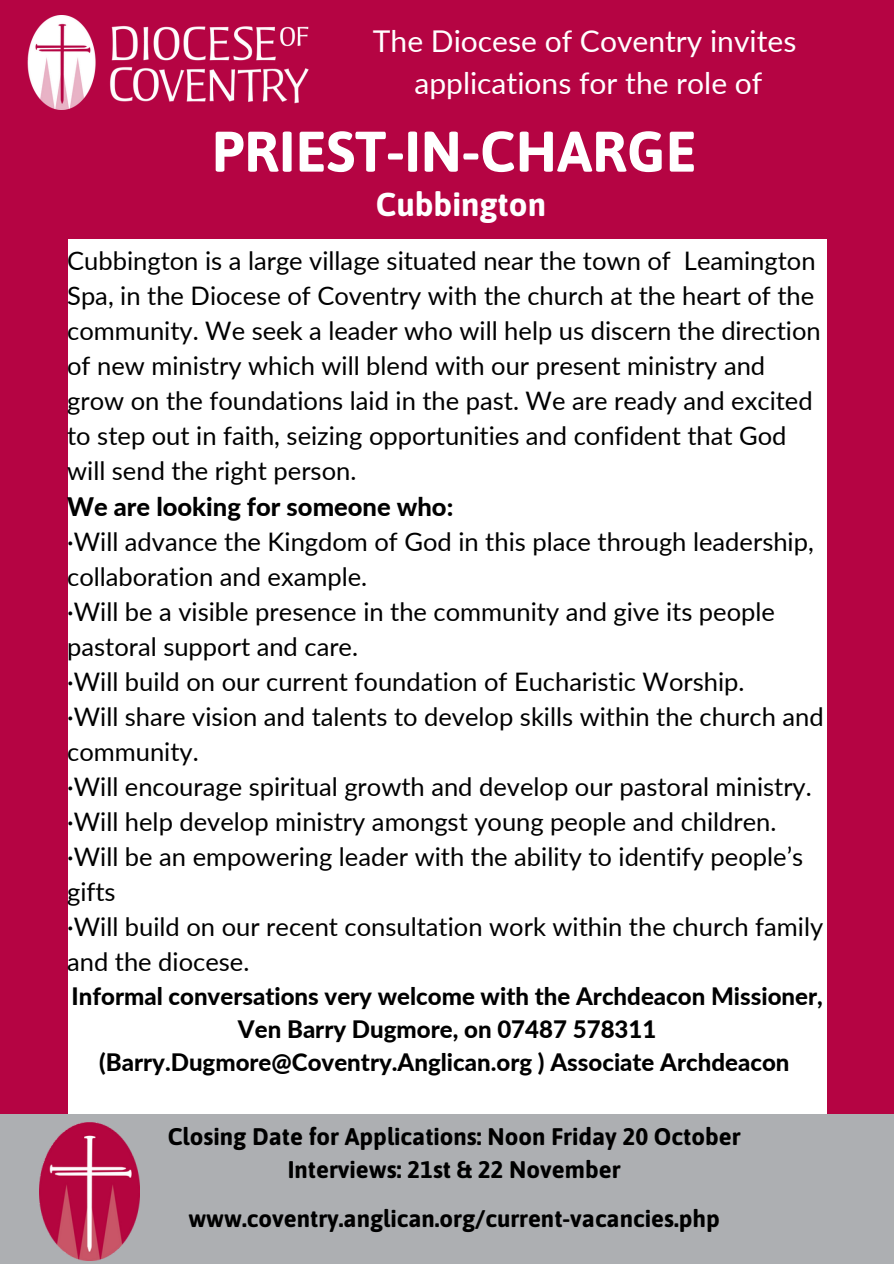
<style>
.page{position:relative;width:894px;height:1264px;background:#fff}
.page>*{position:absolute;margin:0;border:0;box-sizing:border-box;transform-origin:0 0}
.t1{font:700 57px "Asap";color:#fff}
.t2{font:700 33px "Asap";color:#fff}
.t3{font:30px "Lato";color:#fff}
.t4{font:25.5px/35.1px "Lato";color:#000}
.t5{font:800 25.5px "Lato";color:#000}
.t6{font:800 24px/33px "Lato";color:#000;text-align:center}
.t7{font:700 24px "Asap";color:#000}
</style>
<div class="page">
<div style="left:0;top:0;width:893px;height:239px;background:#b50443"></div>
<div style="left:0;top:0;width:67px;height:1263px;background:#b50443"></div>
<div style="left:827px;top:0;width:66px;height:1263px;background:#b50443"></div>
<div style="left:0;top:1114px;width:893px;height:149px;background:#adafb2"></div>
<img style="left:40px;top:1122px;width:99px;height:138px">
<img style="left:27px;top:16px;width:281px;height:93px">
<p class="t3" style="left:373px;top:23px;width:425px">The Diocese of Coventry invites</p>
<p class="t3" style="left:414px;top:64px;width:349px">applications for the role of</p>
<p class="t1" style="left:212px;top:118px;width:486px">PRIEST-IN-CHARGE</p>
<p class="t2" style="left:376px;top:185px;width:172px">Cubbington</p>
<p class="t4" style="left:67px;top:243px;width:754px">Cubbington is a large village situated near the town of Leamington Spa, in the Diocese of Coventry with the church at the heart of the community. We seek a leader who will help us discern the direction of new ministry which will blend with our present ministry and grow on the foundations laid in the past. We are ready and excited to step out in faith, seizing opportunities and confident that God will send the right person.</p>
<p class="t5" style="left:67px;top:490px;width:387px">We are looking for someone who:</p>
<p class="t4" style="left:67px;top:523px;width:748px">·Will advance the Kingdom of God in this place through leadership, collaboration and example.</p>
<p class="t4" style="left:67px;top:593px;width:709px">·Will be a visible presence in the community and give its people pastoral support and care.</p>
<p class="t4" style="left:67px;top:663px;width:678px">·Will build on our current foundation of Eucharistic Worship.</p>
<p class="t4" style="left:67px;top:698px;width:758px">·Will share vision and talents to develop skills within the church and community.</p>
<p class="t4" style="left:67px;top:768px;width:746px">·Will encourage spiritual growth and develop our pastoral ministry.</p>
<p class="t4" style="left:67px;top:803px;width:710px">·Will help develop ministry amongst young people and children.</p>
<p class="t4" style="left:67px;top:838px;width:737px">·Will be an empowering leader with the ability to identify people’s gifts</p>
<p class="t4" style="left:67px;top:908px;width:757px">·Will build on our recent consultation work within the church family and the diocese.</p>
<p class="t6" style="left:71px;top:979px;width:752px">Informal conversations very welcome with the Archdeacon Missioner,<br>Ven Barry Dugmore, on 07487 578311 (Barry.Dugmore@Coventry.Anglican.org ) Associate Archdeacon</p>
<p class="t7" style="left:168px;top:1122px;width:574px">Closing Date for Applications: Noon Friday 20 October</p>
<p class="t7" style="left:288px;top:1155px;width:334px">Interviews: 21st &amp; 22 November</p>
<p class="t7" style="left:188px;top:1204px;width:533px">www.coventry.anglican.org/current-vacancies.php</p>
</div>
